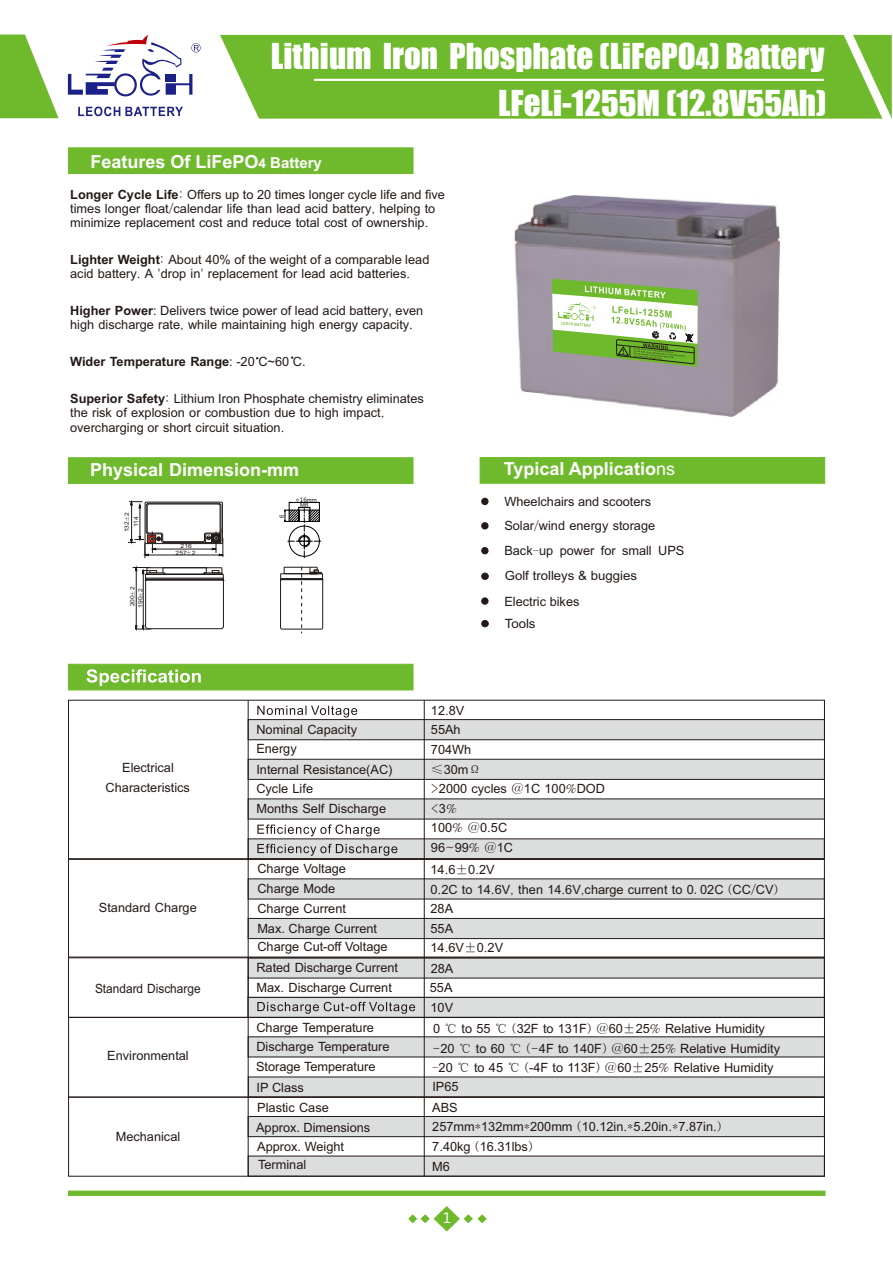
<style>
.page{position:relative;width:893px;height:1262px;background:#fff}
.page>*{position:absolute;margin:0;border:0;box-sizing:border-box;transform-origin:0 0}
.t1{font:33px "Impact";color:#fff}
.t2{font:700 18px "Arial";color:#fff}
.t3{font:15px "Ebrima";color:#fff;scale:1.04 1}
.t4{font:12.75px/19.5px "Arial";color:#231916}
.t5{font:700 12.75px "Arial";color:#231916}
.t6{font:12.75px "Arial";color:#231916;scale:1.04 1}
.t7{font:12.75px "Arial";color:#231916;scale:.93 1}
.t8{font:12.75px "Batang";color:#231916}
.t9{font:5.85px/9.1px "Arial";color:#1f1a17;text-align:center;scale:1.13 1}
.t10{font:5.85px/6.1px "Arial";color:#1f1a17;text-align:center;scale:1.14 1}
.t11{font:5.85px "Microsoft Ya Hei";color:#1f1a17}
.t12{font:5.85px "Arial";color:#1f1a17}
.s1{font-size:27px}
.s2{font-size:13.5px}
.s3{font-size:15px}
.s4{font-weight:700}
.s5{font-family:"Batang"}
.s6{font-weight:400}
.s7{font-family:"Arial"}
.s8{font-family:"Sim Sun"}
</style>
<div class="page">
<div style="left:68px;top:147px;width:345px;height:27px;background:#6fba2c"></div>
<svg style="left:68px;top:664px;width:345px;height:26px;background:#79bf3b"></svg>
<svg style="left:247px;top:758px;width:578px;height:22px;background:#cbcbcb"></svg>
<svg style="left:247px;top:1115px;width:578px;height:22px;background:#cdcdcd"></svg>
<svg style="left:247px;top:878px;width:578px;height:22px;background:#cbcbcb"></svg>
<svg style="left:247px;top:1036px;width:578px;height:21px;background:#cecece"></svg>
<svg style="left:247px;top:1155px;width:578px;height:22px;background:#cacaca"></svg>
<svg style="left:247px;top:917px;width:578px;height:22px;background:#ccc"></svg>
<svg style="left:247px;top:1076px;width:578px;height:22px;background:#d2d3d2"></svg>
<div style="left:68px;top:1096px;width:756px;height:80px;border:1px solid #231916"></div>
<div style="left:68px;top:858px;width:756px;height:99px;border:1px solid #231916"></div>
<div style="left:68px;top:1017px;width:756px;height:80px;border:1px solid #231916"></div>
<hr style="left:248px;top:700px;width:1px;height:476px;background:#231916">
<svg style="left:247px;top:705px;width:578px;height:35px"></svg>
<svg style="left:247px;top:798px;width:578px;height:62px"></svg>
<svg style="left:247px;top:957px;width:578px;height:61px"></svg>
<hr style="left:424px;top:700px;width:1px;height:476px;background:#231916">
<svg style="left:408px;top:1206px;width:79px;height:25px"></svg>
<svg style="left:68px;top:1190px;width:757px;height:5px;background:#80c245"></svg>
<div style="left:68px;top:457px;width:345px;height:27px;background:#6fba2c"></div>
<img style="left:514px;top:196px;width:265px;height:220px">
<svg style="left:552px;top:279px;width:145px;height:88px"></svg>
<svg style="left:68px;top:35px;width:133px;height:61px"></svg>
<svg style="left:78px;top:107px;width:105px;height:9px"></svg>
<div style="left:220px;top:35px;width:613px;height:84px;background:#6fba2c"></div>
<hr style="left:314px;top:79px;width:509px;height:2px;background:#fff">
<svg style="left:0;top:34px;width:59px;height:84px"></svg>
<svg style="left:833px;top:34px;width:59px;height:85px;background:#88c650"></svg>
<div style="left:480px;top:457px;width:345px;height:26px;background:#6fba2c"></div>
<div style="left:481px;top:498px;width:7px;height:7px;background:#231916;border:1px solid #231916;border-radius:50%"></div>
<div style="left:481px;top:522px;width:7px;height:7px;background:#231916;border:1px solid #231916;border-radius:50%"></div>
<div style="left:481px;top:547px;width:7px;height:7px;background:#231916;border:1px solid #231916;border-radius:50%"></div>
<div style="left:481px;top:597px;width:7px;height:7px;background:#231916;border:1px solid #231916;border-radius:50%"></div>
<div style="left:481px;top:620px;width:7px;height:7px;background:#231916;border:1px solid #231916;border-radius:50%"></div>
<div style="left:481px;top:572px;width:7px;height:8px;background:#231916;border:1px solid #231916;border-radius:50%"></div>
<svg style="left:284px;top:498px;width:37px;height:59px"></svg>
<svg style="left:280px;top:567px;width:43px;height:66px"></svg>
<svg style="left:131px;top:566px;width:93px;height:64px"></svg>
<svg style="left:125px;top:500px;width:99px;height:58px"></svg>
<h1 class="t1" style="left:271px;top:43px;width:555px">Lithium Iron Phosphate (LiFePO<span class="s1">4</span>) Battery</h1>
<h2 class="t2" style="left:90px;top:155px;width:233px">Features Of LiFePO<span class="s2">4</span> <span class="s3">Battery</span></h2>
<p class="t4" style="left:70px;top:188px;width:376px;line-height:14.2px"><span class="s4">Longer Cycle Life</span><span class="s5">:</span> Offers up to 20 times longer cycle life and five times longer float<span class="s5">/</span>calendar life than lead acid battery<span class="s5">,</span> helping to minimize replacement cost and reduce total cost of ownership<span class="s5">.</span></p>
<p class="t4" style="left:70px;top:254px;width:361px;line-height:14.2px"><span class="s4">Lighter Weight</span><span class="s5">:</span> About 40% of the weight of a comparable lead acid battery<span class="s5">.</span> A <span class="s5">'</span>drop in<span class="s5">'</span> replacement for lead acid batteries<span class="s5">.</span></p>
<p class="t4" style="left:70px;top:305px;width:354px;line-height:14.2px"><span class="s4">Higher Power</span>: Delivers twice power of lead acid battery, even high discharge rate<span class="s5">,</span> while maintaining high energy capacity<span class="s5">.</span></p>
<p class="t5" style="left:70px;top:357px;width:237px">Wider Temperature Range<span class="s6">: -20 C~60 C.</span></p>
<p class="t4" style="left:70px;top:393px;width:355px;line-height:14.2px"><span class="s4">Superior Safety</span><span class="s5">:</span> Lithium Iron Phosphate chemistry eliminates the risk of explosion or combustion due to high impact<span class="s5">, </span>overcharging or short circuit situation<span class="s5">.</span></p>
<h2 class="t2" style="left:90px;top:463px;width:211px">Physical Dimension-mm</h2>
<p class="t9" style="left:123px;top:532px;width:19px;rotate:-90deg">132 2<br>114</p>
<p class="t9" style="left:129px;top:608px;width:20px;line-height:8.1px;text-align:left;rotate:-90deg">200 2<br>190 2</p>
<p class="t10" style="left:176px;top:544px;width:19px">216<br>257 2</p>
<p class="t12" style="left:279px;top:517px;width:5px;rotate:-90deg">6</p>
<p class="t11" style="left:300px;top:497px;width:19px">16<span class="s7">mm</span></p>
<p class="t12" style="left:300px;top:503px;width:10px">M6</p>
<h1 class="t1" style="left:498px;top:90px;width:330px">LFeLi-1255M (12.8V55Ah)</h1>
<h2 class="t2" style="left:504px;top:462px;width:173px">Typical Applicatio<span class="s6">ns</span></h2>
<p class="t4" style="left:504px;top:491px;width:152px;line-height:23.5px">Wheelchairs and scooters<br>Solar<span class="s5">/</span>wind energy storage</p>
<p class="t4" style="left:504px;top:542px;width:181px">Back<span class="s8">-</span>up power for small UPS</p>
<p class="t4" style="left:504px;top:591px;width:77px;line-height:22.6px">Electric bikes<br>Tools</p>
<p class="t6" style="left:504px;top:571px;width:129px">Golf trolleys &amp; buggies</p>
<p class="t4" style="left:122px;top:759px;width:53px">Electrical</p>
<p class="t4" style="left:106px;top:778px;width:86px">Characteristics</p>
<p class="t4" style="left:99px;top:899px;width:99px">Standard Charge</p>
<p class="t7" style="left:95px;top:983px;width:115px">Standard Discharge</p>
<p class="t4" style="left:107px;top:1047px;width:83px">Environmental</p>
<p class="t4" style="left:116px;top:1128px;width:66px">Mechanical</p>
<p class="t4" style="left:256px;top:721px;width:138px">Nominal Capacity<br>Energy<br>Internal Resistance(AC)</p>
<p class="t4" style="left:256px;top:779px;width:131px;line-height:20.1px">Cycle Life<br>Months Self Discharge</p>
<p class="t4" style="left:257px;top:859px;width:90px;line-height:20.2px">Charge Voltage<br>Charge Mode</p>
<p class="t4" style="left:257px;top:899px;width:121px;line-height:20.2px">Charge Current<br>Max. Charge Current</p>
<p class="t4" style="left:257px;top:938px;width:132px">Charge Cut-off Voltage</p>
<p class="t4" style="left:256px;top:959px;width:143px">Rated Discharge Current</p>
<p class="t4" style="left:256px;top:978px;width:137px">Max<span class="s5">.</span> Discharge Current</p>
<p class="t4" style="left:256px;top:1019px;width:119px">Charge Temperature</p>
<p class="t4" style="left:256px;top:1038px;width:135px">Discharge Temperature</p>
<p class="t4" style="left:256px;top:1057px;width:121px;line-height:20.4px">Storage Temperature<br>IP Class</p>
<p class="t4" style="left:257px;top:1098px;width:73px">Plastic Case</p>
<p class="t4" style="left:256px;top:1119px;width:116px">Approx. Dimensions<br>Approx. Weight</p>
<p class="t4" style="left:258px;top:1156px;width:50px">Terminal</p>
<p class="t4" style="left:431px;top:702px;width:176px">12<span class="s5">.</span>8V<br>55Ah<br>704Wh<br><span class="s8">≤</span>30m<span class="s8">Ω<br></span><span class="s5">&gt;</span>2000 cycles <span class="s5">@</span>1C 100<span class="s5">%</span>DOD</p>
<p class="t8" style="left:431px;top:801px;width:27px">&lt;<span class="s7">3</span>%</p>
<p class="t4" style="left:431px;top:819px;width:84px">100<span class="s5">% @</span>0<span class="s5">.</span>5C<br>96<span class="s5">~</span>99<span class="s5">% @</span>1C</p>
<p class="t4" style="left:430px;top:861px;width:350px">14<span class="s5">.</span>6<span class="s8">±</span>0<span class="s5">.</span>2V<br>0<span class="s5">.</span>2C to 14<span class="s5">.</span>6V<span class="s5">,</span> then 14<span class="s5">.</span>6V<span class="s5">,</span>charge current to 0<span class="s8">.</span>02C <span class="s5">(</span>CC<span class="s5">/</span>CV<span class="s5">)<br></span>28A<br>55A<br>14<span class="s5">.</span>6V<span class="s8">±</span>0<span class="s5">.</span>2V<br>28A<br>55A<br>10V</p>
<p class="t4" style="left:432px;top:1020px;width:349px">0 <span class="s8">℃</span> to 55 <span class="s8">℃</span> <span class="s5">(</span>32F to 131F<span class="s5">) @</span>60<span class="s8">±</span>25<span class="s5">%</span> Relative Humidity <span class="s5">-</span>20 <span class="s8">℃</span> to 60 <span class="s8">℃</span> <span class="s5">(-</span>4F to 140F<span class="s5">) @</span>60<span class="s8">±</span>25<span class="s5">%</span> Relative Humidity <span class="s8">-</span>20 <span class="s8">℃</span> to 45 <span class="s8">℃</span> <span class="s5">(</span>-4F to 113F<span class="s5">) @</span>60<span class="s8">±</span>25<span class="s5">%</span> Relative Humidity</p>
<p class="t4" style="left:432px;top:1077px;width:28px">IP65</p>
<p class="t4" style="left:432px;top:1098px;width:291px">ABS<br>257mm<span class="s5">*</span>132mm<span class="s5">*</span>200mm <span class="s5">(</span>10.12in<span class="s5">.*</span>5.20in<span class="s5">.*</span>7.87in<span class="s5">.)<br></span>7<span class="s5">.</span>40kg <span class="s5">(</span>16.31lbs<span class="s5">)<br></span>M6</p>
<p class="t3" style="left:442px;top:1212px;width:10px">1</p>
</div>
